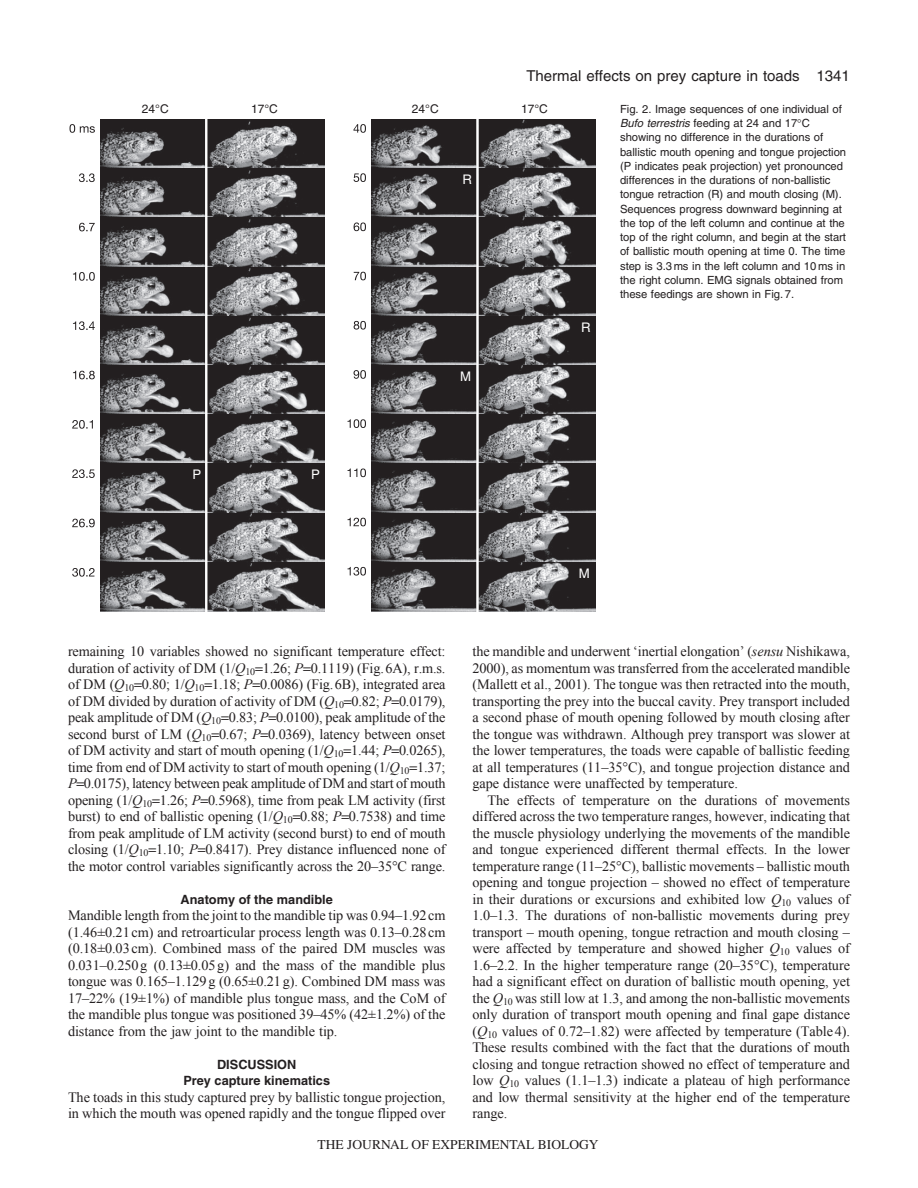
<style>
.page{position:relative;width:918px;height:1188px;background:#fff}
.page>*{position:absolute;margin:0;border:0;box-sizing:border-box;transform-origin:0 0}
.t1{font:15px "Helvetica";color:#231f20}
.t2{font:14.25px/16.5px "Times New Roman";letter-spacing:-.005em;color:#231f20;text-align:justify}
.t3{font:13.5px "Times";color:#231f20}
.t4{font:13.2px "Helvetica";color:#fff}
.t5{font:700 12.75px/16.5px "Helvetica";color:#231f20;text-align:center}
.t6{font:12px "Helvetica";color:#231f20}
.t7{font:11.25px/14.2px "Helvetica";letter-spacing:-.005em;color:#231f20}
.s1{font-style:italic}
.s2{font-family:"Times New Roman"}
</style>
<div class="page">
<svg style="left:353px;top:124px;width:13px;height:9px"></svg>
<svg style="left:354px;top:173px;width:12px;height:9px"></svg>
<svg style="left:354px;top:223px;width:12px;height:8px"></svg>
<svg style="left:354px;top:272px;width:12px;height:8px"></svg>
<svg style="left:354px;top:321px;width:12px;height:9px"></svg>
<svg style="left:354px;top:370px;width:12px;height:9px"></svg>
<svg style="left:348px;top:419px;width:18px;height:9px"></svg>
<svg style="left:348px;top:469px;width:18px;height:8px"></svg>
<svg style="left:348px;top:518px;width:18px;height:8px"></svg>
<svg style="left:348px;top:567px;width:18px;height:9px"></svg>
<img style="left:100px;top:119px;width:224px;height:492px">
<img style="left:371px;top:119px;width:225px;height:492px">
<svg style="left:70px;top:124px;width:25px;height:9px"></svg>
<svg style="left:79px;top:173px;width:16px;height:9px"></svg>
<svg style="left:79px;top:223px;width:16px;height:8px"></svg>
<svg style="left:73px;top:272px;width:22px;height:9px"></svg>
<svg style="left:73px;top:321px;width:22px;height:9px"></svg>
<svg style="left:73px;top:371px;width:22px;height:8px"></svg>
<svg style="left:72px;top:420px;width:21px;height:9px"></svg>
<svg style="left:72px;top:469px;width:23px;height:9px"></svg>
<svg style="left:72px;top:519px;width:23px;height:8px"></svg>
<svg style="left:72px;top:568px;width:23px;height:9px"></svg>
<hr style="left:205px;top:116px;width:2px;height:498px;background:#fff">
<hr style="left:476px;top:116px;width:3px;height:498px;background:#fff">
<p class="t1" style="left:526px;top:70px;width:325px">Thermal effects on prey capture in toads 1341</p>
<p class="t6" style="left:142px;top:105px;width:28px">24°C</p>
<p class="t6" style="left:251px;top:105px;width:28px">17°C</p>
<p class="t6" style="left:412px;top:105px;width:28px">24°C</p>
<p class="t6" style="left:521px;top:105px;width:28px">17°C</p>
<p class="t7" style="left:620px;top:103px;width:228px">Fig. 2. Image sequences of one individual of <span class="s1">Bufo terrestris</span> feeding at 24 and 17<span class="s2">°</span>C showing no difference in the durations of ballistic mouth opening and tongue projection (P indicates peak projection) yet pronounced differences in the durations of non-ballistic tongue retraction (R) and mouth closing (M).<br>Sequences progress downward beginning at the top of the left column and continue at the top of the right column, and begin at the start of ballistic mouth opening at time 0. The time step is 3.3 ms in the left column and 10 ms in the right column. EMG signals obtained from these feedings are shown in Fig. 7.</p>
<p class="t4" style="left:462px;top:175px;width:11px">R</p>
<p class="t4" style="left:460px;top:372px;width:12px">M</p>
<p class="t4" style="left:581px;top:322px;width:11px">R</p>
<p class="t4" style="left:192px;top:470px;width:10px">P</p>
<p class="t4" style="left:311px;top:470px;width:10px">P</p>
<p class="t4" style="left:579px;top:568px;width:12px">M</p>
<p class="t2" style="left:68px;top:643px;width:379px">remaining 10 variables showed no significant temperature effect: duration of activity of DM (1/<span class="s1">Q</span><sub>10</sub> 1.26; <span class="s1">P</span> 0.1119) (Fig.6A), r.m.s. of DM (<span class="s1">Q</span><sub>10</sub> 0.80; 1/<span class="s1">Q</span><sub>10</sub> 1.18; <span class="s1">P</span> 0.0086) (Fig.6B), integrated area of DM divided by duration of activity of DM (<span class="s1">Q</span><sub>10</sub> 0.82; <span class="s1">P</span> 0.0179), peak amplitude of DM (<span class="s1">Q</span><sub>10</sub> 0.83; <span class="s1">P</span> 0.0100), peak amplitude of the second burst of LM (<span class="s1">Q</span><sub>10</sub> 0.67; <span class="s1">P</span> 0.0369), latency between onset of DM activity and start of mouth opening (1/<span class="s1">Q</span><sub>10</sub> 1.44; <span class="s1">P</span> 0.0265), time from end of DM activity to start of mouth opening (1/<span class="s1">Q</span><sub>10</sub> 1.37; <span class="s1">P</span> 0.0175), latency between peak amplitude of DM and start of mouth opening (1/<span class="s1">Q</span><sub>10</sub> 1.26; <span class="s1">P</span> 0.5968), time from peak LM activity (first burst) to end of ballistic opening (1/<span class="s1">Q</span><sub>10</sub> 0.88; <span class="s1">P</span> 0.7538) and time from peak amplitude of LM activity (second burst) to end of mouth closing (1/<span class="s1">Q</span><sub>10</sub> 1.10; <span class="s1">P</span> 0.8417). Prey distance influenced none of the motor control variables significantly across the 20–35°C range.</p>
<p class="t5" style="left:181px;top:892px;width:154px">Anatomy of the mandible</p>
<p class="t2" style="left:68px;top:907px;width:379px">Mandible length from the joint to the mandible tip was 0.94–1.92cm (1.46±0.21cm) and retroarticular process length was 0.13–0.28cm (0.18±0.03cm). Combined mass of the paired DM muscles was 0.031–0.250g (0.13±0.05g) and the mass of the mandible plus tongue was 0.165–1.129g (0.65±0.21g). Combined DM mass was 17–22% (19±1%) of mandible plus tongue mass, and the CoM of the mandible plus tongue was positioned 39–45% (42±1.2%) of the distance from the jaw joint to the mandible tip.</p>
<p class="t5" style="left:183px;top:1057px;width:148px">DISCUSSION<br>Prey capture kinematics</p>
<p class="t2" style="left:68px;top:1089px;width:379px">The toads in this study captured prey by ballistic tongue projection, in which the mouth was opened rapidly and the tongue flipped over</p>
<p class="t2" style="left:472px;top:643px;width:379px">the mandible and underwent ‘inertial elongation’ (<span class="s1">sensu</span> Nishikawa, 2000), as momentum was transferred from the accelerated mandible (Mallett et al., 2001). The tongue was then retracted into the mouth, transporting the prey into the buccal cavity. Prey transport included a second phase of mouth opening followed by mouth closing after the tongue was withdrawn. Although prey transport was slower at the lower temperatures, the toads were capable of ballistic feeding at all temperatures (11–35°C), and tongue projection distance and gape distance were unaffected by temperature.</p>
<p class="t2" style="left:472px;top:792px;width:379px;text-indent:15px">The effects of temperature on the durations of movements differed across the two temperature ranges, however, indicating that the muscle physiology underlying the movements of the mandible and tongue experienced different thermal effects. In the lower temperature range (11–25°C), ballistic movements – ballistic mouth opening and tongue projection – showed no effect of temperature in their durations or excursions and exhibited low <span class="s1">Q</span><sub>10</sub> values of 1.0–1.3. The durations of non-ballistic movements during prey transport – mouth opening, tongue retraction and mouth closing – were affected by temperature and showed higher <span class="s1">Q</span><sub>10</sub> values of 1.6–2.2. In the higher temperature range (20–35°C), temperature had a significant effect on duration of ballistic mouth opening, yet the <span class="s1">Q</span><sub>10</sub> was still low at 1.3, and among the non-ballistic movements only duration of transport mouth opening and final gape distance (<span class="s1">Q</span><sub>10</sub> values of 0.72–1.82) were affected by temperature (Table4).<br>These results combined with the fact that the durations of mouth closing and tongue retraction showed no effect of temperature and low <span class="s1">Q</span><sub>10</sub> values (1.1–1.3) indicate a plateau of high performance and low thermal sensitivity at the higher end of the temperature range.</p>
<p class="t3" style="left:318px;top:1137px;width:282px">THE JOURNAL OF EXPERIMENTAL BIOLOGY</p>
</div>
